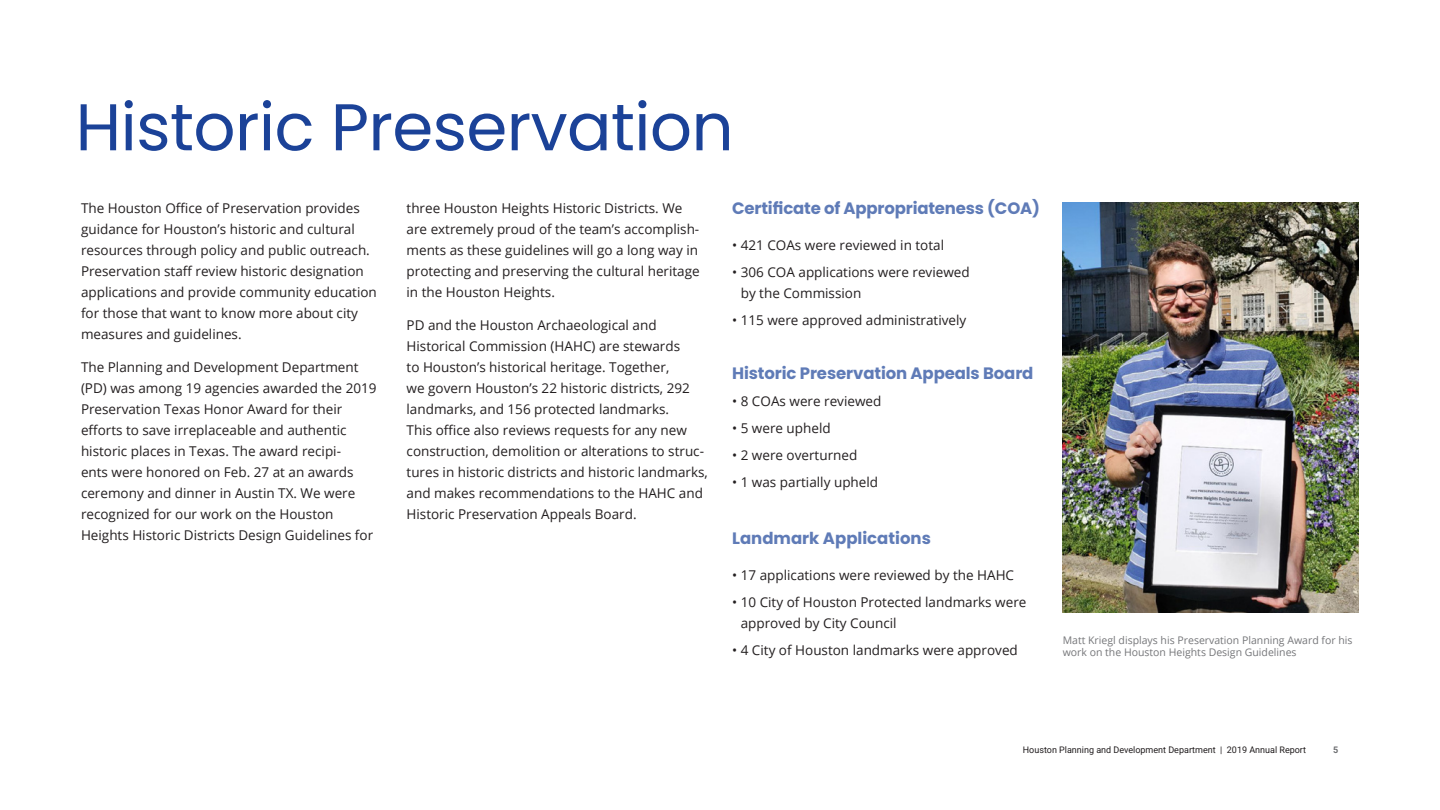
<style>
.page{position:relative;width:1440px;height:810px;background:#fff}
.page>*{position:absolute;margin:0;border:0;box-sizing:border-box;transform-origin:0 0}
.Titles_44_48{font:66px "Poppins";letter-spacing:-.01em;color:#1b4298}
.Header_11_pt{font:700 16.5px "Poppins";letter-spacing:-.01em;color:#5f7bb7}
.BODY_Text_10_16__no{font:700 16.5px "Poppins";letter-spacing:-.005em;color:#5f7bb7}
.BODY_Text_10_16__w_s{font:13.5px/21px "Open Sans";color:#231f20}
.BULLETED_LIST{font:13.5px/21px "Open Sans";color:#231f20}
.captions{font:10.5px/12px "Open Sans";color:#757679}
.t1{font:9px "Roboto";color:#231f20}
.t2{font:9px "Roboto";color:#6c6d70}
</style>
<div class="page">
<img style="left:1063px;top:202px;width:296px;height:411px">
<p class="Titles_44_48" style="left:76px;top:89px;width:660px">Historic Preservation</p>
<p class="BODY_Text_10_16__w_s" style="left:81px;top:197px;width:297px">The Houston Office of Preservation provides guidance for Houston’s historic and cultural resources through policy and public outreach.<br>Preservation staff review historic designation applications and provide community education for those that want to know more about city measures and guidelines.</p>
<p class="BODY_Text_10_16__w_s" style="left:81px;top:356px;width:297px">The Planning and Development Department (PD) was among 19 agencies awarded the 2019<br>Preservation Texas Honor Award for their efforts to save irreplaceable and authentic historic places in Texas. The award recipi-<br>ents were honored on Feb. 27 at an awards ceremony and dinner in Austin TX. We were recognized for our work on the Houston Heights Historic Districts Design Guidelines for</p>
<p class="BODY_Text_10_16__w_s" style="left:407px;top:197px;width:295px">three Houston Heights Historic Districts. We are extremely proud of the team’s accomplish&shy;ments as these guidelines will go a long way in protecting and preserving the cultural heritage in the Houston Heights.</p>
<p class="BODY_Text_10_16__w_s" style="left:407px;top:314px;width:303px">PD and the Houston Archaeological and Historical Commission (HAHC) are stewards<br>to Houston’s historical heritage. Together,<br>we govern Houston’s 22 historic districts, 292 landmarks, and 156 protected landmarks.<br>This office also reviews requests for any new construction, demolition or alterations to struc&shy;tures in historic districts and historic landmarks, and makes recommendations to the HAHC and Historic Preservation Appeals Board.</p>
<p class="Header_11_pt" style="left:732px;top:198px;width:309px">Certificate of Appropriateness (COA)</p>
<p class="BULLETED_LIST" style="left:732px;top:234px;width:213px">• 421 COAs were reviewed in total</p>
<p class="BULLETED_LIST" style="left:741px;top:261px;width:231px;text-indent:-9px">• 306 COA applications were reviewed by the Commission</p>
<p class="BULLETED_LIST" style="left:732px;top:309px;width:236px">• 115 were approved administratively</p>
<p class="BODY_Text_10_16__no" style="left:732px;top:363px;width:303px">Historic Preservation Appeals Board</p>
<p class="BULLETED_LIST" style="left:732px;top:390px;width:151px">• 8 COAs were reviewed</p>
<p class="BULLETED_LIST" style="left:732px;top:417px;width:100px">• 5 were upheld</p>
<p class="BULLETED_LIST" style="left:732px;top:444px;width:127px">• 2 were overturned</p>
<p class="BULLETED_LIST" style="left:732px;top:471px;width:148px">• 1 was partially upheld</p>
<p class="Header_11_pt" style="left:732px;top:528px;width:200px">Landmark Applications</p>
<p class="BULLETED_LIST" style="left:732px;top:564px;width:284px">• 17 applications were reviewed by the HAHC</p>
<p class="BULLETED_LIST" style="left:741px;top:591px;width:287px;text-indent:-9px">• 10 City of Houston Protected landmarks were approved by City Council</p>
<p class="BULLETED_LIST" style="left:732px;top:639px;width:287px">• 4 City of Houston landmarks were approved</p>
<p class="captions" style="left:1063px;top:634px;width:291px">Matt Kriegl displays his Preservation Planning Award for his work on the Houston Heights Design Guidelines</p>
<p class="t1" style="left:1023px;top:743px;width:285px">Houston Planning and Development Department | 2019 Annual Report</p>
<p class="t2" style="left:1333px;top:743px;width:7px">5</p>
</div>
